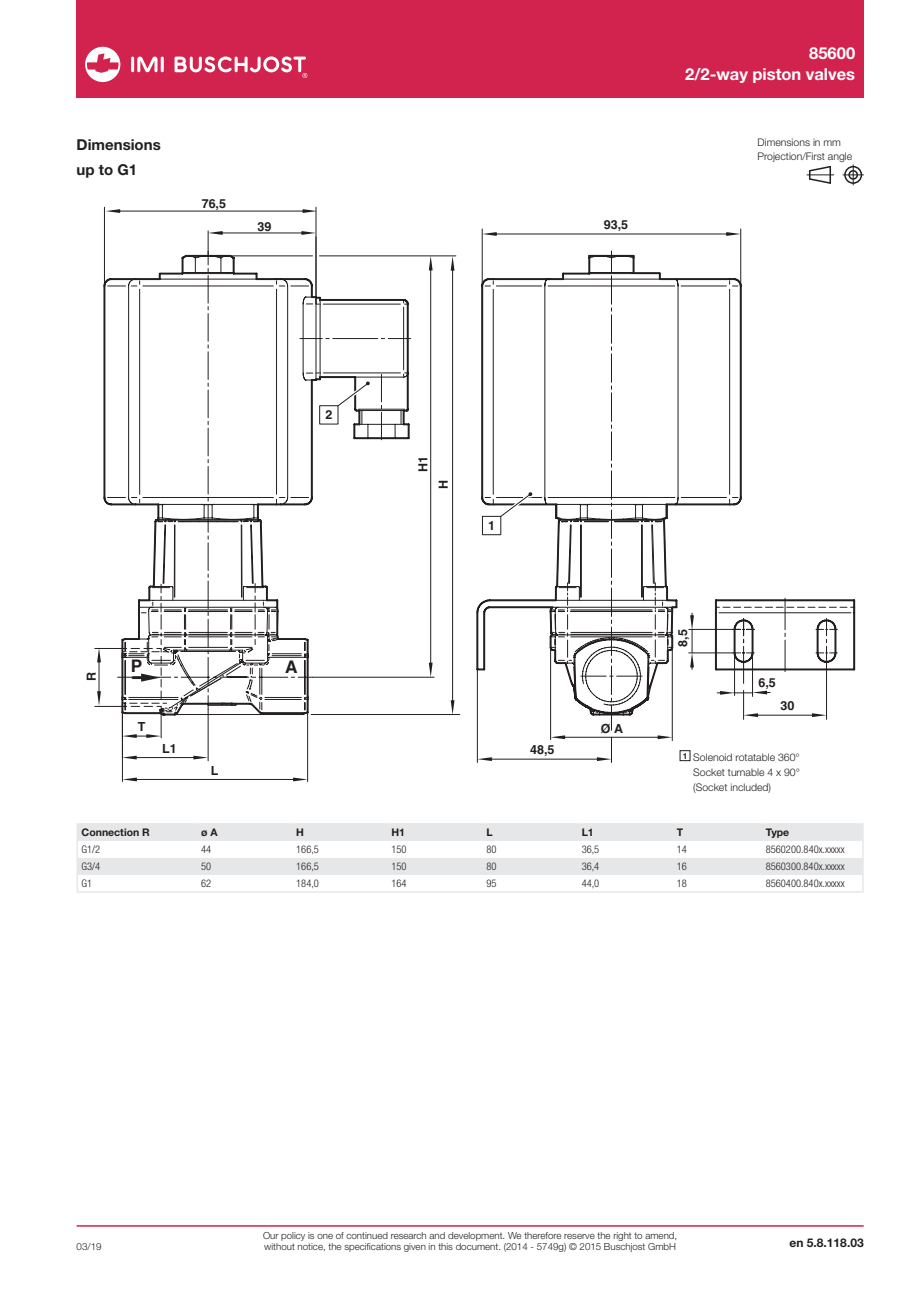
<style>
.page{position:relative;width:919px;height:1289px;background:#fff}
.page>*{position:absolute;margin:0;border:0;box-sizing:border-box;transform-origin:0 0}
.t1{font:700 17.4px "Norgren";color:#231f20}
.t2{font:700 16.5px/21px "Helvetica Neue LTW1 G";color:#fff;text-align:right}
.t3{font:700 15px/25.5px "Helvetica Neue LTW1 G";color:#231f20}
.t4{font:700 12.6px "Norgren";color:#231f20}
.t5{font:700 12px "Helvetica Neue LTW1 G";color:#231f20}
.t6{font:300 condensed 10.5px "Helvetica Neue LTW1 G";color:#231f20}
.t7{font:300 10.5px/15px "Helvetica Neue LTW1 G";color:#231f20;text-align:justify}
.t8{font:700 10.5px "Helvetica Neue LTW1 G";color:#231f20}
.t9{font:300 9.75px/11.2px "Helvetica Neue LTW1 G";color:#231f20}
</style>
<div class="page">
<div style="left:77px;top:0;width:786px;height:98px;background:#d1234d"></div>
<hr style="left:77px;top:1225px;width:786px;height:1px;background:#d1234d">
<hr style="left:122px;top:705px;width:1px;height:76px;background:#231f20">
<hr style="left:307px;top:712px;width:1px;height:69px;background:#231f20">
<hr style="left:133px;top:779px;width:164px;height:1px;background:#231f20">
<svg style="left:122px;top:777px;width:15px;height:4px"></svg>
<svg style="left:293px;top:777px;width:14px;height:4px"></svg>
<hr style="left:208px;top:709px;width:1px;height:51px;background:#231f20">
<hr style="left:133px;top:757px;width:64px;height:1px;background:#231f20">
<svg style="left:122px;top:755px;width:15px;height:4px"></svg>
<svg style="left:193px;top:755px;width:15px;height:4px"></svg>
<hr style="left:316px;top:207px;width:1px;height:97px;background:#231f20">
<hr style="left:116px;top:211px;width:191px;height:1px;background:#231f20">
<svg style="left:106px;top:209px;width:14px;height:4px"></svg>
<svg style="left:302px;top:209px;width:15px;height:4px"></svg>
<hr style="left:104px;top:207px;width:1px;height:79px;background:#231f20">
<hr style="left:482px;top:229px;width:1px;height:57px;background:#231f20">
<hr style="left:740px;top:229px;width:1px;height:57px;background:#231f20">
<hr style="left:492px;top:234px;width:238px;height:1px;background:#231f20">
<svg style="left:482px;top:232px;width:15px;height:4px"></svg>
<svg style="left:726px;top:232px;width:14px;height:4px"></svg>
<svg style="left:410px;top:255px;width:250px;height:460px"></svg>
<svg style="left:476px;top:276px;width:379px;height:486px"></svg>
<div style="left:482px;top:516px;width:19px;height:19px;border:1px solid #231f20"></div>
<svg style="left:95px;top:231px;width:315px;height:507px"></svg>
<div style="left:319px;top:405px;width:19px;height:19px;border:1px solid #231f20"></div>
<hr style="left:131px;top:57px;width:3px;height:15px;background:#fff;border-radius:2px">
<hr style="left:161px;top:57px;width:3px;height:15px;background:#fff;border-radius:2px">
<svg style="left:137px;top:57px;width:20px;height:15px"></svg>
<svg style="left:85px;top:47px;width:35px;height:35px"></svg>
<svg style="left:174px;top:56px;width:133px;height:22px"></svg>
<hr style="left:77px;top:823px;width:120px;height:1px;background:#e6e7e9">
<hr style="left:197px;top:823px;width:95px;height:1px;background:#e6e7e9">
<hr style="left:292px;top:823px;width:95px;height:1px;background:#e6e7e9">
<hr style="left:387px;top:823px;width:95px;height:1px;background:#e6e7e9">
<hr style="left:482px;top:823px;width:95px;height:1px;background:#e6e7e9">
<hr style="left:577px;top:823px;width:95px;height:1px;background:#e6e7e9">
<hr style="left:672px;top:823px;width:89px;height:1px;background:#e6e7e9">
<hr style="left:761px;top:823px;width:102px;height:1px;background:#e6e7e9">
<svg style="left:77px;top:824px;width:786px;height:67px"></svg>
<hr style="left:77px;top:891px;width:120px;height:1px;background:#e6e7e9">
<hr style="left:197px;top:891px;width:95px;height:1px;background:#e6e7e9">
<hr style="left:292px;top:891px;width:95px;height:1px;background:#e6e7e9">
<hr style="left:387px;top:891px;width:95px;height:1px;background:#e6e7e9">
<hr style="left:482px;top:891px;width:95px;height:1px;background:#e6e7e9">
<hr style="left:577px;top:891px;width:95px;height:1px;background:#e6e7e9">
<hr style="left:672px;top:891px;width:89px;height:1px;background:#e6e7e9">
<hr style="left:761px;top:891px;width:102px;height:1px;background:#e6e7e9">
<div style="left:679px;top:750px;width:11px;height:11px;border:1px solid #231f20"></div>
<svg style="left:842px;top:165px;width:21px;height:20px"></svg>
<svg style="left:806px;top:166px;width:27px;height:18px"></svg>
<h3 class="t3" style="left:77px;top:131px;width:86px">Dimensions up to G1</h3>
<p class="t4" style="left:202px;top:195px;width:26px">76,5</p>
<p class="t4" style="left:257px;top:218px;width:15px">39</p>
<p class="t4" style="left:603px;top:217px;width:26px">93,5</p>
<h2 class="t2" style="left:685px;top:42px;width:171px">85600<br>2/2-way piston valves</h2>
<p class="t7" style="left:757px;top:136px;width:96px;line-height:13.5px">Dimensions in mm<br>Projection/First angle</p>
<p class="t4" style="left:325px;top:407px;width:8px">2</p>
<p class="t4" style="left:84px;top:681px;width:11px;rotate:-90deg">R</p>
<h1 class="t1" style="left:131px;top:655px;width:13px">P</h1>
<h1 class="t1" style="left:285px;top:656px;width:14px">A</h1>
<p class="t4" style="left:138px;top:719px;width:9px">T</p>
<p class="t4" style="left:162px;top:740px;width:16px">L1</p>
<p class="t4" style="left:211px;top:762px;width:9px">L</p>
<p class="t4" style="left:415px;top:472px;width:18px;rotate:-90deg">H1</p>
<p class="t4" style="left:435px;top:488px;width:11px;rotate:-90deg">H</p>
<p class="t4" style="left:488px;top:517px;width:8px">1</p>
<p class="t4" style="left:530px;top:742px;width:26px">48,5</p>
<p class="t4" style="left:601px;top:721px;width:24px">Ø A</p>
<p class="t4" style="left:675px;top:646px;width:19px;rotate:-90deg">8,5</p>
<p class="t4" style="left:758px;top:675px;width:19px">6,5</p>
<p class="t4" style="left:780px;top:698px;width:15px">30</p>
<p class="t7" style="left:693px;top:749px;width:108px;text-indent:-11px"><sup>1</sup> Solenoid rotatable 360° Socket turnable 4 x 90° (Socket included)</p>
<p class="t8" style="left:82px;top:825px;width:70px">Connection R</p>
<p class="t8" style="left:201px;top:825px;width:18px">ø A</p>
<p class="t8" style="left:296px;top:825px;width:9px">H</p>
<p class="t8" style="left:391px;top:825px;width:15px">H1</p>
<p class="t8" style="left:486px;top:825px;width:8px">L</p>
<p class="t8" style="left:581px;top:825px;width:14px">L1</p>
<p class="t8" style="left:676px;top:825px;width:8px">T</p>
<p class="t8" style="left:765px;top:825px;width:25px">Type</p>
<p class="t6" style="left:82px;top:842px;width:20px">G1/2</p>
<p class="t6" style="left:201px;top:842px;width:12px">44</p>
<p class="t6" style="left:296px;top:842px;width:24px">166,5</p>
<p class="t6" style="left:391px;top:842px;width:17px">150</p>
<p class="t6" style="left:486px;top:842px;width:12px">80</p>
<p class="t6" style="left:581px;top:842px;width:19px">36,5</p>
<p class="t6" style="left:676px;top:842px;width:12px">14</p>
<p class="t6" style="left:765px;top:842px;width:80px">8560200.840x.xxxxx</p>
<p class="t6" style="left:82px;top:859px;width:20px">G3/4</p>
<p class="t6" style="left:201px;top:859px;width:12px">50</p>
<p class="t6" style="left:296px;top:859px;width:24px">166,5</p>
<p class="t6" style="left:391px;top:859px;width:17px">150</p>
<p class="t6" style="left:486px;top:859px;width:12px">80</p>
<p class="t6" style="left:581px;top:859px;width:19px">36,4</p>
<p class="t6" style="left:676px;top:859px;width:12px">16</p>
<p class="t6" style="left:765px;top:859px;width:80px">8560300.840x.xxxxx</p>
<p class="t6" style="left:82px;top:876px;width:12px">G1</p>
<p class="t6" style="left:201px;top:876px;width:12px">62</p>
<p class="t6" style="left:296px;top:876px;width:24px">184,0</p>
<p class="t6" style="left:391px;top:876px;width:17px">164</p>
<p class="t6" style="left:486px;top:876px;width:12px">95</p>
<p class="t6" style="left:581px;top:876px;width:19px">44,0</p>
<p class="t6" style="left:676px;top:876px;width:12px">18</p>
<p class="t6" style="left:765px;top:876px;width:80px">8560400.840x.xxxxx</p>
<p class="t9" style="left:263px;top:1229px;width:416px">Our policy is one of continued research and development. We therefore reserve the right to amend, without notice, the specifications given in this document. (2014 - 5749g) © 2015 Buschjost GmbH</p>
<p class="t9" style="left:77px;top:1240px;width:26px">03/19</p>
<p class="t5" style="left:789px;top:1234px;width:76px">en 5.8.118.03</p>
</div>
